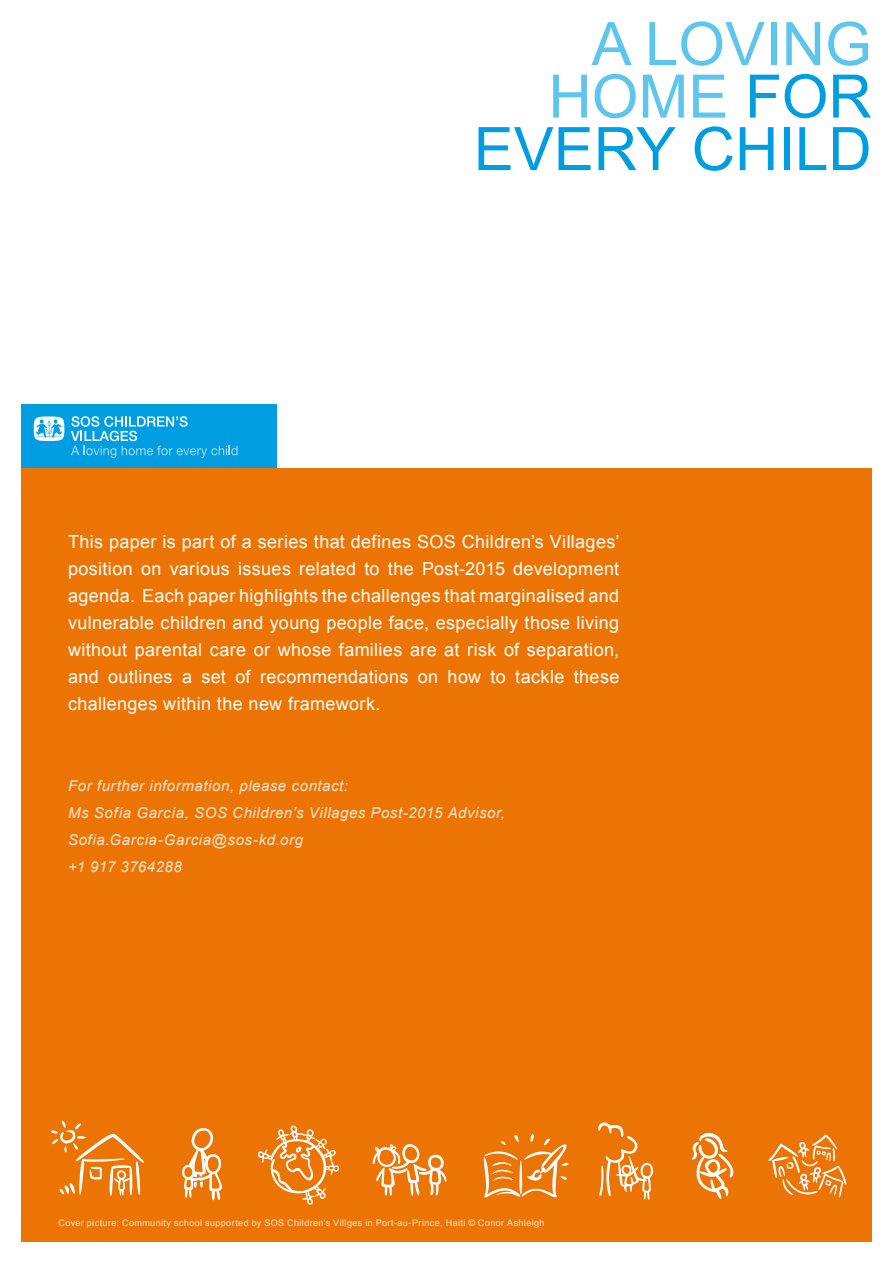
<style>
.page{position:relative;width:893px;height:1263px;background:#fff}
.page>*{position:absolute;margin:0;border:0;box-sizing:border-box;transform-origin:0 0}
.t1{font:60px/52.5px "Arial";color:#5ec5ed;text-align:right}
.t2{font:60px "Arial";color:#009ee0}
.t3{font:18px/27px "Arial";letter-spacing:.02em;color:#fff;text-align:justify}
.t4{font:italic 15px/27px "Arial";letter-spacing:.04em;color:#fde6d0}
.t5{font:9px "Arial";letter-spacing:.045em;color:#fde6d0}
.s1{color:#009ee0}
</style>
<div class="page">
<div style="left:21px;top:468px;width:851px;height:774px;background:#ec7405"></div>
<svg style="left:51px;top:1120px;width:93px;height:76px"></svg>
<svg style="left:258px;top:1125px;width:81px;height:80px"></svg>
<svg style="left:768px;top:1134px;width:78px;height:64px"></svg>
<svg style="left:598px;top:1122px;width:55px;height:78px"></svg>
<svg style="left:691px;top:1132px;width:43px;height:67px"></svg>
<svg style="left:182px;top:1128px;width:40px;height:72px"></svg>
<svg style="left:373px;top:1144px;width:74px;height:52px"></svg>
<svg style="left:483px;top:1134px;width:86px;height:64px"></svg>
<div style="left:21px;top:404px;width:255px;height:64px;background:#009ee0"></div>
<svg style="left:34px;top:416px;width:30px;height:25px"></svg>
<svg style="left:71px;top:416px;width:167px;height:42px"></svg>
<h1 class="t1" style="left:548px;top:18px;width:325px">A loving home <span class="s1">for</span></h1>
<h1 class="t2" style="left:474px;top:110px;width:39px">eve</h1>
<h1 class="t2" style="left:594px;top:110px;width:279px">ry child</h1>
<p class="t3" style="left:68px;top:528px;width:363px">This paper is part of a series that defines SOS</p>
<p class="t3" style="left:68px;top:528px;width:553px;text-indent:394px">Children’s Villages’ position on various issues related to the Post-2015 development agenda. Each paper highlights the challenges that marginalised and vulnerable children and young people face, especially those living without parental care or whose families are at risk of separation, and outlines a set of recommendations on how to tackle these challenges within the new framework.</p>
<p class="t4" style="left:68px;top:773px;width:439px">For further information, please contact:<br>Ms Sofía García, SOS Children’s Villages Post-2015 Advisor, Sofia.Garcia-Garcia@sos-kd.org<br>+1 917 3764288</p>
<p class="t5" style="left:58px;top:1217px;width:214px">Cover picture: Community school supported by SOS</p>
<p class="t5" style="left:287px;top:1217px;width:259px">Children’s Villges in Port-au-Prince, Haiti © Conor Ashleigh</p>
</div>
